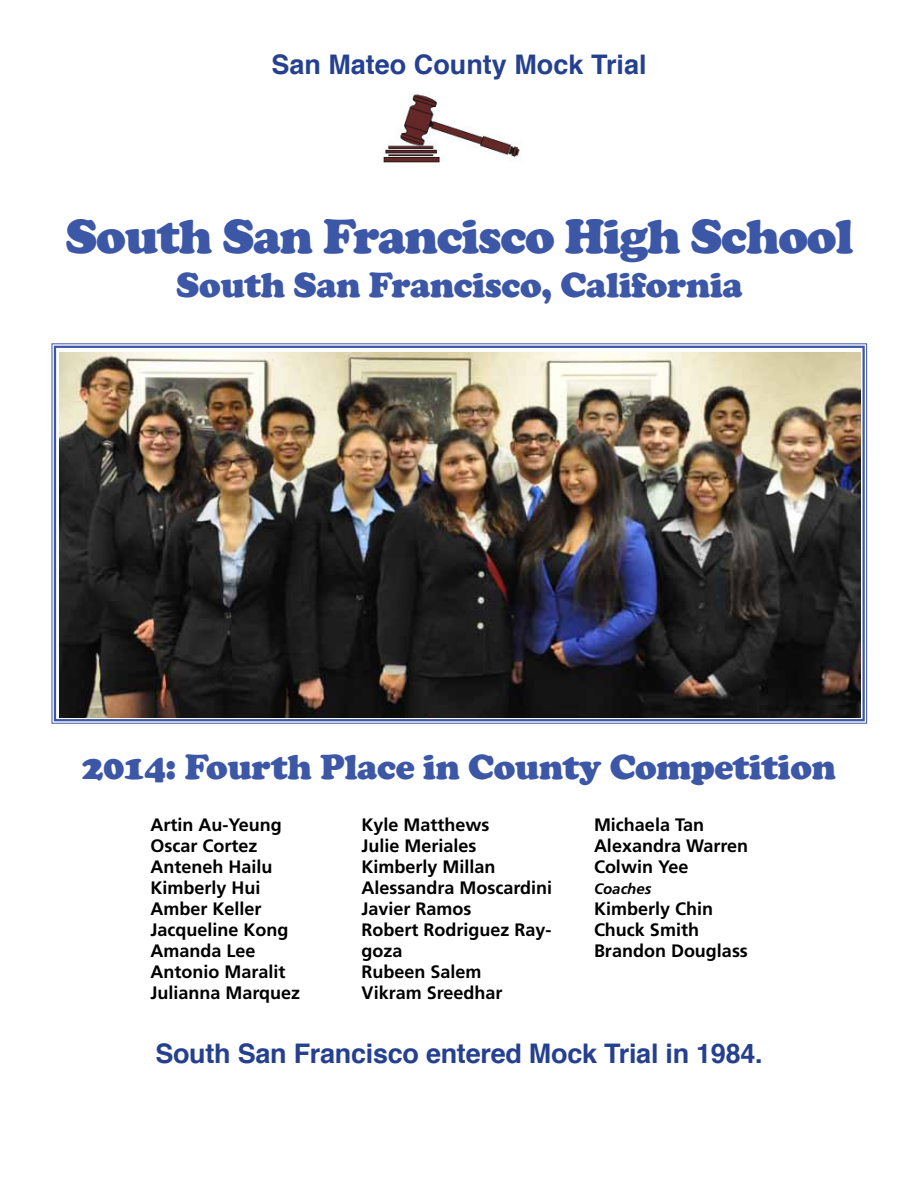
<style>
.page{position:relative;width:918px;height:1188px;background:#fff}
.page>*{position:absolute;margin:0;border:0;box-sizing:border-box;transform-origin:0 0}
.t1{font:900 49.5px "Cooper";letter-spacing:-.025em;color:#3d57a7}
.t2{font:900 36px "Cooper";letter-spacing:-.01em;color:#3d57a7}
.t3{font:700 27px "Helvetica";letter-spacing:-.01em;color:#25408f}
.t4{font:700 18px/21px "Frutiger";color:#000}
.t5{font:italic 700 15px "Frutiger";color:#000}
</style>
<div class="page">
<img style="left:383px;top:92px;width:137px;height:71px">
<svg style="left:51px;top:343px;width:816px;height:381px"></svg>
<div style="left:54px;top:346px;width:811px;height:375px;border:2px solid #3d57a7"></div>
<img style="left:59px;top:352px;width:801px;height:365px">
<h3 class="t3" style="left:271px;top:43px;width:377px">San Mateo County Mock Trial</h3>
<h1 class="t1" style="left:65px;top:208px;width:790px">South San Francisco High School</h1>
<h2 class="t2" style="left:176px;top:264px;width:568px">South San Francisco, California</h2>
<h2 class="t2" style="left:82px;top:746px;width:755px">2014: Fourth Place in County Competition</h2>
<p class="t4" style="left:150px;top:814px;width:151px">Artin Au-Yeung<br>Oscar Cortez<br>Anteneh Hailu<br>Kimberly Hui<br>Amber Keller<br>Jacqueline Kong<br>Amanda Lee<br>Antonio Maralit<br>Julianna Marquez</p>
<p class="t4" style="left:362px;top:814px;width:192px">Kyle Matthews<br>Julie Meriales<br>Kimberly Millan<br>Alessandra Moscardini<br>Javier Ramos<br>Robert Rodriguez Ray&shy;goza<br>Rubeen Salem<br>Vikram Sreedhar</p>
<p class="t4" style="left:594px;top:814px;width:156px">Michaela Tan<br>Alexandra Warren<br>Colwin Yee</p>
<p class="t5" style="left:594px;top:880px;width:59px">Coaches</p>
<p class="t4" style="left:594px;top:898px;width:155px">Kimberly Chin<br>Chuck Smith<br>Brandon Douglass</p>
<h3 class="t3" style="left:155px;top:1032px;width:609px">South San Francisco entered Mock Trial in 1984.</h3>
</div>
